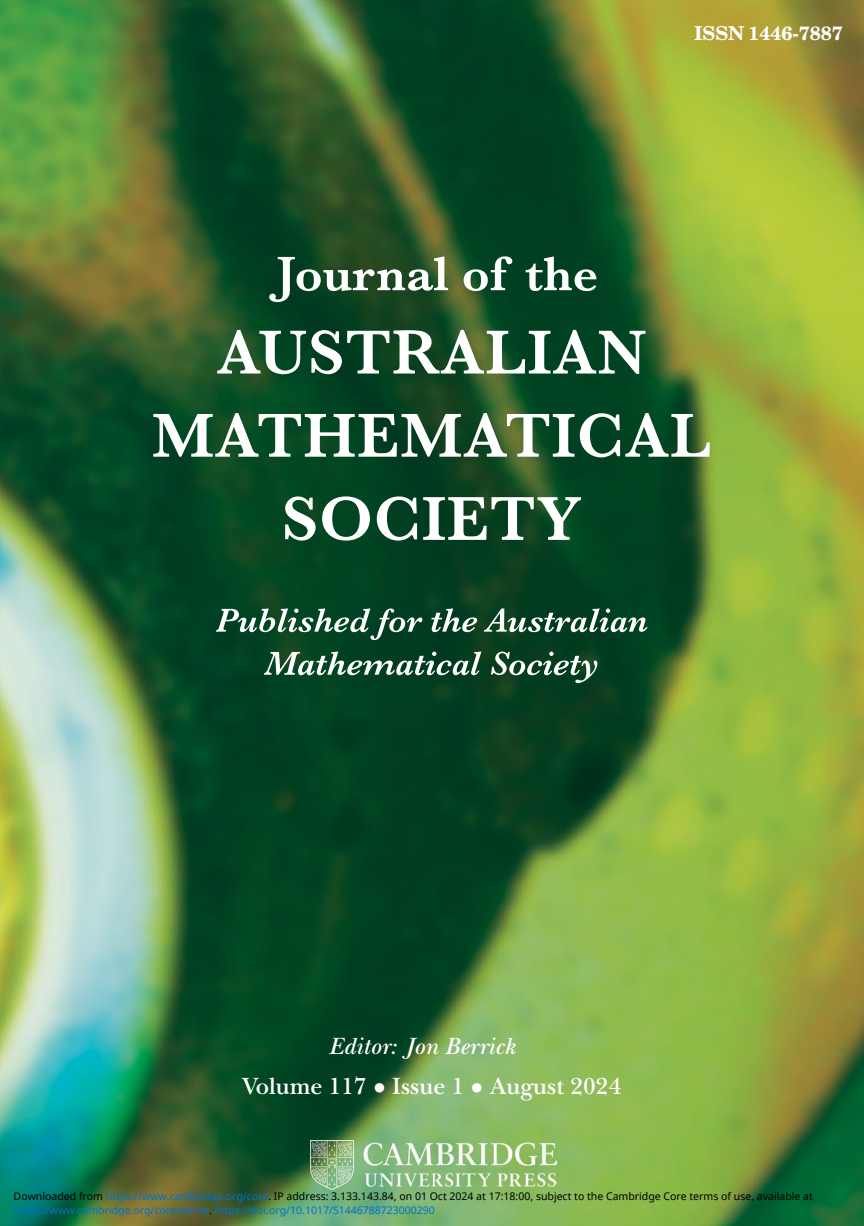
<style>
.page{position:relative;width:864px;height:1226px;background:#fff}
.page>*{position:absolute;margin:0;border:0;box-sizing:border-box;transform-origin:0 0}
.t1{font:600 24.5px/39.7px "New Baskerville Std";color:#fff}
.t2{font:700 19.25px "Century Sch L";color:#fff}
.t3{font:10.5px "Noto Sans";color:#000}
.t4{font:10.5px "Noto Sans";color:#0172cf}
.s1{font-style:italic}
.s2{font-family:"STIX General";font-weight:400}
.s3{color:#0172cf}
.s4{color:#000}
</style>
<div class="page">
<img style="left:0;top:0;width:863px;height:1225px">
<svg style="left:217px;top:330px;width:428px;height:44px"></svg>
<svg style="left:153px;top:413px;width:466px;height:44px"></svg>
<svg style="left:625px;top:413px;width:84px;height:43px"></svg>
<svg style="left:285px;top:496px;width:30px;height:44px"></svg>
<svg style="left:322px;top:496px;width:48px;height:44px"></svg>
<svg style="left:376px;top:496px;width:41px;height:44px"></svg>
<svg style="left:423px;top:497px;width:157px;height:43px"></svg>
<svg style="left:216px;top:608px;width:206px;height:32px"></svg>
<svg style="left:431px;top:608px;width:46px;height:24px"></svg>
<svg style="left:483px;top:608px;width:164px;height:24px"></svg>
<svg style="left:264px;top:651px;width:217px;height:24px"></svg>
<svg style="left:491px;top:651px;width:106px;height:32px"></svg>
<svg style="left:269px;top:256px;width:179px;height:46px"></svg>
<svg style="left:463px;top:256px;width:49px;height:35px"></svg>
<svg style="left:525px;top:256px;width:71px;height:35px"></svg>
<img style="left:311px;top:1139px;width:245px;height:50px">
<h2 class="t2" style="left:693px;top:21px;width:150px">ISSN 1446-7887</h2>
<h1 class="t1" style="left:242px;top:1026px;width:380px;text-indent:88px"><span class="s1">Editor: Jon Berrick<br></span>Volume 117 <span class="s2">•</span> Issue 1 <span class="s2">•</span> August 2024</h1>
<p class="t3" style="left:14px;top:1188px;width:800px">Downloaded from <span class="s3">https://www.cambridge.org/core</span>. IP address: 3.133.143.84, on 01 Oct 2024 at 17:18:00, subject to the Cambridge Core terms of use, available at</p>
<p class="t4" style="left:14px;top:1202px;width:422px">https://www.cambridge.org/core/terms<span class="s4">.</span> https://doi.org/10.1017/S1446788723000290</p>
</div>
